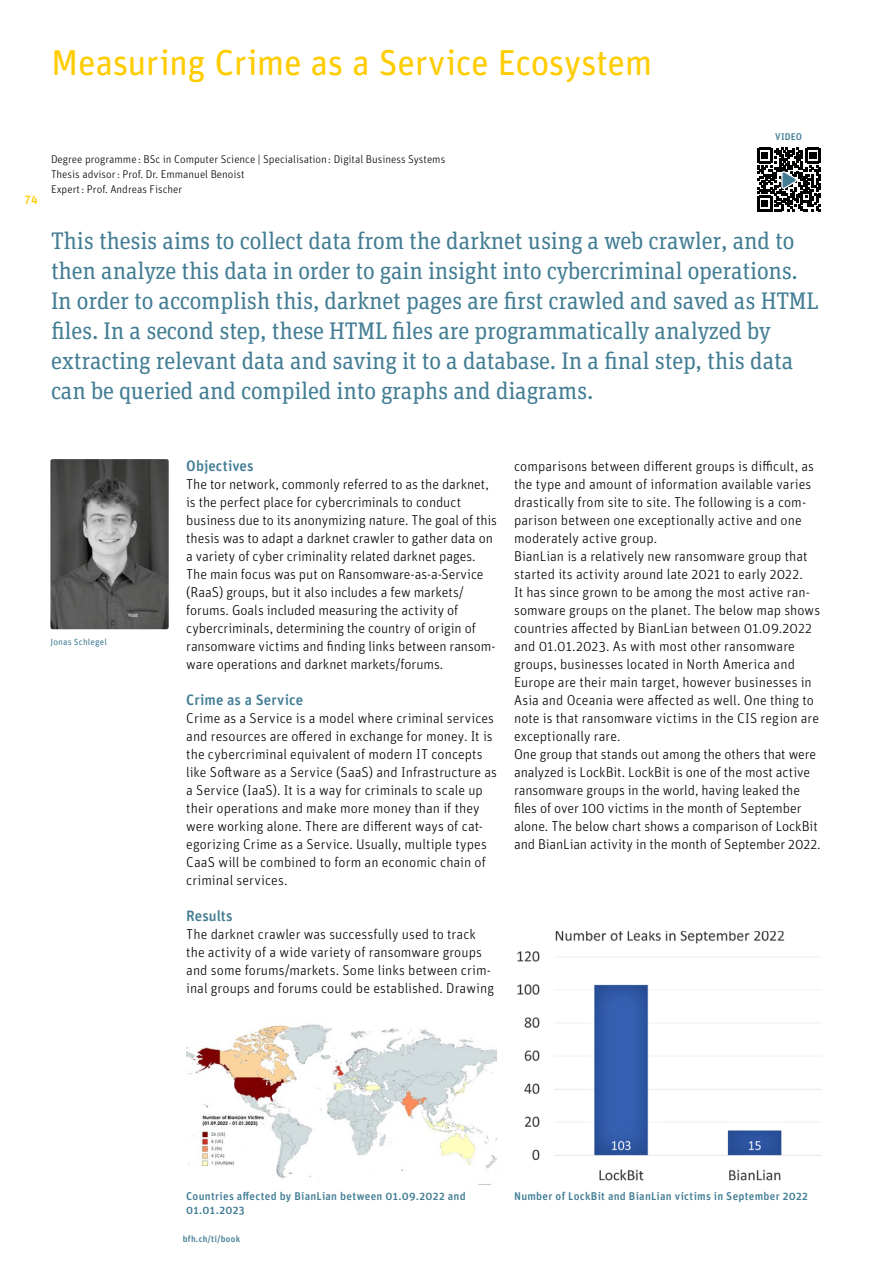
<style>
.page{position:relative;width:893px;height:1263px;background:#fff}
.page>*{position:absolute;margin:0;border:0;box-sizing:border-box;transform-origin:0 0}
.t1{font:36px "Unit Rounded Pro";letter-spacing:-.015em;color:#fc0}
.t2{font:24px/30px "Unit Slab Pro";letter-spacing:-.01em;color:#427d94}
.t3{font:500 15px "Unit Rounded Pro";color:#427d94}
.t4{font:300 14.25px/18px "Unit Rounded Pro";color:#000}
.t5{font:500 12px "Unit Rounded Pro";color:#fc0}
.t6{font:300 11.25px/15px "Unit Rounded Pro";color:#000}
.t7{font:500 11.25px/13.5px "Unit Rounded Pro";letter-spacing:.025em;color:#427d94}
.t8{font:500 9.75px "Unit Rounded Pro";letter-spacing:.01em;color:#427d94}
.t9{font:500 9px "Unit Rounded Pro";letter-spacing:.025em;color:#427d94}
.t10{font:9px "Unit Rounded Pro";letter-spacing:.015em;color:#427d94}
</style>
<div class="page">
<img style="left:50px;top:459px;width:119px;height:170px">
<svg style="left:757px;top:148px;width:63px;height:63px"></svg>
<img style="left:186px;top:1024px;width:311px;height:161px">
<img style="left:517px;top:931px;width:304px;height:250px">
<h1 class="t1" style="left:51px;top:38px;width:603px">Measuring Crime as a Service Ecosystem</h1>
<p class="t5" style="left:24px;top:191px;width:15px">74</p>
<p class="t8" style="left:775px;top:129px;width:28px">VIDEO</p>
<p class="t6" style="left:51px;top:151px;width:396px">Degree programme : BSc in Computer Science | Specialisation: Digital Business Systems<br>Thesis advisor: Prof. Dr. Emmanuel Benoist<br>Expert: Prof. Andreas Fischer</p>
<p class="t2" style="left:51px;top:225px;width:769px">This thesis aims to collect data from the darknet using a web crawler, and to then analyze this data in order to gain insight into cybercriminal operations.<br>In order to accomplish this, darknet pages are first crawled and saved as HTML files. In a second step, these HTML files are programmatically analyzed by extracting relevant data and saving it to a database. In a final step, this data can be queried and compiled into graphs and diagrams.</p>
<p class="t10" style="left:50px;top:635px;width:58px">Jonas Schlegel</p>
<p class="t3" style="left:186px;top:455px;width:69px">Objectives</p>
<p class="t4" style="left:186px;top:475px;width:312px">The tor network, commonly referred to as the darknet, is the perfect place for cybercriminals to conduct business due to its anonymizing nature. The goal of this thesis was to adapt a darknet crawler to gather data on a variety of cyber criminality related darknet pages.<br>The main focus was put on Ransomware-as-a-Service (RaaS) groups, but it also includes a few markets/ forums. Goals included measuring the activity of cybercriminals, determining the country of origin of ransomware victims and finding links between ransom&shy;ware operations and darknet markets/forums.</p>
<p class="t3" style="left:186px;top:689px;width:118px">Crime as a Service</p>
<p class="t4" style="left:186px;top:709px;width:312px">Crime as a Service is a model where criminal services and resources are offered in exchange for money. It is the cybercriminal equivalent of modern IT concepts like Software as a Service (SaaS) and Infrastructure as a Service (IaaS). It is a way for criminals to scale up their operations and make more money than if they were working alone. There are different ways of cat&shy;egorizing Crime as a Service. Usually, multiple types CaaS will be combined to form an economic chain of criminal services.</p>
<p class="t3" style="left:186px;top:905px;width:48px">Results</p>
<p class="t4" style="left:186px;top:925px;width:309px">The darknet crawler was successfully used to track the activity of a wide variety of ransomware groups and some forums/markets. Some links between crim&shy;inal groups and forums could be established. Drawing</p>
<p class="t4" style="left:514px;top:456px;width:308px">comparisons between different groups is difficult, as the type and amount of information available varies drastically from site to site. The following is a com&shy;parison between one exceptionally active and one moderately active group.<br>BianLian is a relatively new ransomware group that started its activity around late 2021 to early 2022.<br>It has since grown to be among the most active ran&shy;somware groups on the planet. The below map shows countries affected by BianLian between 01.09.2022 and 01.01.2023. As with most other ransomware groups, businesses located in North America and Europe are their main target, however businesses in Asia and Oceania were affected as well. One thing to note is that ransomware victims in the CIS region are exceptionally rare.<br>One group that stands out among the others that were analyzed is LockBit. LockBit is one of the most active ransomware groups in the world, having leaked the files of over 100 victims in the month of September alone. The below chart shows a comparison of LockBit and BianLian activity in the month of September 2022.</p>
<p class="t7" style="left:186px;top:1189px;width:281px">Countries affected by BianLian between 01.09.2022 and<br>01.01.2023</p>
<p class="t7" style="left:514px;top:1189px;width:295px">Number of LockBit and BianLian victims in September 2022</p>
<p class="t9" style="left:183px;top:1232px;width:59px">bfh.ch/ti/book</p>
</div>
